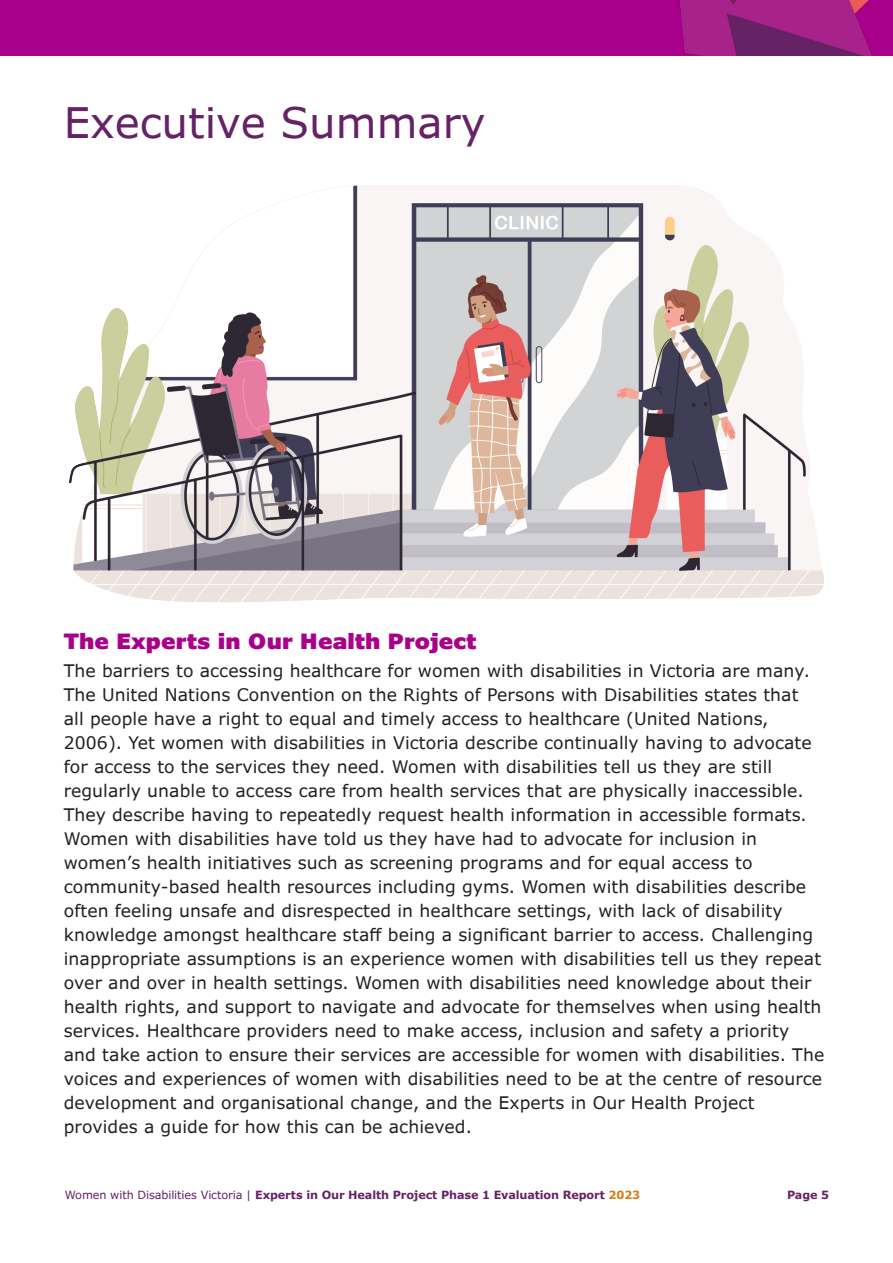
<style>
.page{position:relative;width:893px;height:1263px;background:#fff}
.page>*{position:absolute;margin:0;border:0;box-sizing:border-box;transform-origin:0 0}
.Heading_1{font:42px "Verdana Pro";color:#652266}
.Heading_2-no_TOC{font:900 21px "Verdana Pro";letter-spacing:.005em;color:#a9008c}
.Body_copy{font:17.25px/24px "Verdana Pro";letter-spacing:.005em;color:#231f20}
.t1{font:700 11.25px "Verdana Pro";letter-spacing:-.01em;color:#652266}
.s1{font-weight:400}
.s2{color:#d97b1a}
</style>
<div class="page">
<img style="left:69px;top:185px;width:755px;height:417px">
<div style="left:0;top:0;width:638px;height:55px;background:#a9008c"></div>
<img style="left:638px;top:0;width:255px;height:55px">
<p class="Heading_1" style="left:64px;top:96px;width:423px">Executive Summary</p>
<p class="Heading_2-no_TOC" style="left:64px;top:627px;width:414px">The Experts in Our Health Project</p>
<p class="Body_copy" style="left:64px;top:659px;width:762px">The barriers to accessing healthcare for women with disabilities in Victoria are many.<br>The United Nations Convention on the Rights of Persons with Disabilities states that<br>all people have a right to equal and timely access to healthcare (United Nations, 2006). Yet women with disabilities in Victoria describe continually having to advocate for access to the services they need. Women with disabilities tell us they are still regularly unable to access care from health services that are physically inaccessible.<br>They describe having to repeatedly request health information in accessible formats.<br>Women with disabilities have told us they have had to advocate for inclusion in women’s health initiatives such as screening programs and for equal access to community-based health resources including gyms. Women with disabilities describe often feeling unsafe and disrespected in healthcare settings, with lack of disability knowledge amongst healthcare staff being a significant barrier to access. Challenging inappropriate assumptions is an experience women with disabilities tell us they repeat over and over in health settings. Women with disabilities need knowledge about their health rights, and support to navigate and advocate for themselves when using health services. Healthcare providers need to make access, inclusion and safety a priority and take action to ensure their services are accessible for women with disabilities. The voices and experiences of women with disabilities need to be at the centre of resource development and organisational change, and the Experts in Our Health Project provides a guide for how this can be achieved.</p>
<p class="t1" style="left:65px;top:1188px;width:577px"><span class="s1">Women with Disabilities Victoria |</span> Experts in Our Health Project Phase 1 Evaluation Report <span class="s2">2023</span></p>
<p class="t1" style="left:787px;top:1188px;width:44px">Page 5</p>
</div>
